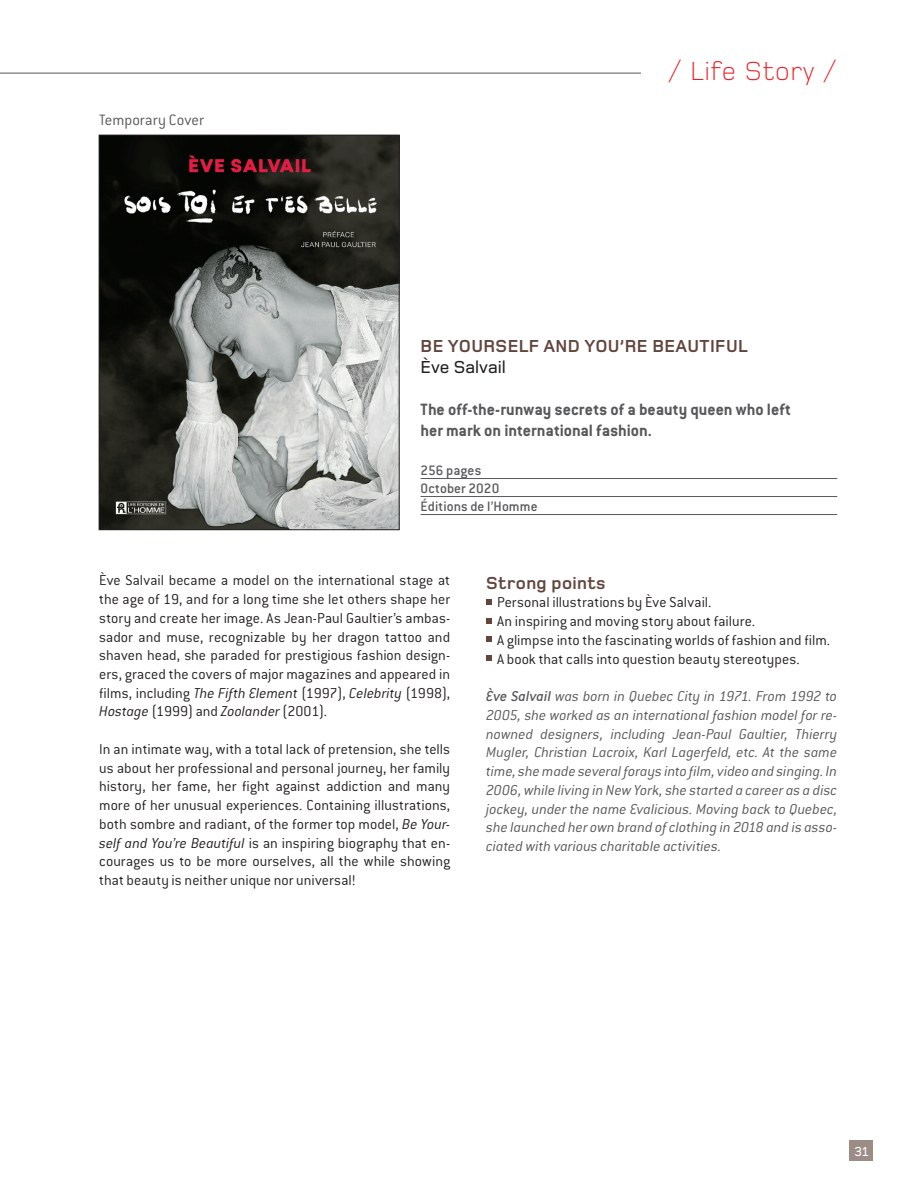
<style>
.page{position:relative;width:918px;height:1188px;background:#fff}
.page>*{position:absolute;margin:0;border:0;box-sizing:border-box;transform-origin:0 0}
.t1{font:300 27px "Foundry Monoline";letter-spacing:.025em;color:#ee1d23}
.t2{font:700 18px/21px "Conduit ITC";letter-spacing:-.005em;color:#57585a}
.t3{font:700 18px "Foundry Monoline";letter-spacing:.02em;color:#62463e}
.t4{font:500 18px "Foundry Monoline";color:#231f20}
.t5{font:300 16.5px "Conduit ITC";letter-spacing:.005em;color:#57585a}
.t6{font:300 15.75px/18.8px "Conduit ITC";letter-spacing:.005em;color:#231f20;text-align:justify}
.t7{font:italic 300 15.75px/18.8px "Conduit ITC";color:#57585a;text-align:justify}
.t8{font:500 15px/18px "Conduit ITC";letter-spacing:.005em;color:#57585a}
.t9{font:500 13.5px "Foundry Monoline";color:#fff}
.s1{font-style:italic}
.s2{font-weight:500}
</style>
<div class="page">
<div style="left:850px;top:1140px;width:23px;height:21px;background:#9c8c86"></div>
<hr style="left:0;top:73px;width:837px;height:1px;background:#57585a">
<div style="left:641px;top:58px;width:223px;height:61px;background:#fff"></div>
<hr style="left:421px;top:478px;width:416px;height:1px;background:#57585a">
<hr style="left:421px;top:496px;width:416px;height:1px;background:#57585a">
<hr style="left:421px;top:514px;width:416px;height:1px;background:#57585a">
<img style="left:101px;top:137px;width:297px;height:391px">
<div style="left:99px;top:135px;width:301px;height:395px;border:1px solid #231f20"></div>
<svg style="left:486px;top:599px;width:6px;height:5px"></svg>
<svg style="left:486px;top:618px;width:6px;height:5px"></svg>
<svg style="left:486px;top:637px;width:6px;height:5px"></svg>
<svg style="left:486px;top:655px;width:6px;height:6px"></svg>
<p class="t5" style="left:99px;top:111px;width:106px">Temporary Cover</p>
<h1 class="t1" style="left:668px;top:57px;width:170px">/ Life Story /</h1>
<p class="t3" style="left:421px;top:337px;width:329px">BE YOURSELF AND YOU’RE BEAUTIFUL</p>
<p class="t4" style="left:421px;top:358px;width:87px">Ève Salvail</p>
<p class="t2" style="left:421px;top:399px;width:372px">The off-the-runway secrets of a beauty queen who left her mark on international fashion.</p>
<p class="t8" style="left:421px;top:462px;width:119px">256 pages<br>October 2020<br>Éditions de l’Homme</p>
<p class="t6" style="left:99px;top:571px;width:353px">Ève Salvail became a model on the international stage at the age of 19, and for a long time she let others shape her story and create her image. As Jean-Paul Gaultier’s ambas&shy;sador and muse, recognizable by her dragon tattoo and shaven head, she paraded for prestigious fashion design&shy;ers, graced the covers of major magazines and appeared in films, including <span class="s1">The Fifth Element</span> (1997), <span class="s1">Celebrity</span> (1998), <span class="s1">Hostage</span> (1999) and <span class="s1">Zoolander</span> (2001).</p>
<p class="t6" style="left:99px;top:740px;width:353px">In an intimate way, with a total lack of pretension, she tells us about her professional and personal journey, her family history, her fame, her fight against addiction and many more of her unusual experiences. Containing illustrations, both sombre and radiant, of the former top model, <span class="s1">Be Your&shy;self and You’re Beautiful</span> is an inspiring biography that en&shy;courages us to be more ourselves, all the while showing that beauty is neither unique nor universal!</p>
<p class="t3" style="left:486px;top:573px;width:121px">Strong points</p>
<p class="t6" style="left:497px;top:593px;width:335px;text-align:left">Personal illustrations by Ève Salvail.<br>An inspiring and moving story about failure.<br>A glimpse into the fascinating worlds of fashion and film.<br>A book that calls into question beauty stereotypes.</p>
<p class="t7" style="left:486px;top:687px;width:353px"><span class="s2">Ève Salvail</span> was born in Quebec City in 1971. From 1992 to 2005, she worked as an international fashion model for re&shy;nowned designers, including Jean-Paul Gaultier, Thierry Mugler, Christian Lacroix, Karl Lagerfeld, etc. At the same time, she made several forays into film, video and singing. In 2006, while living in New York, she started a career as a disc jockey, under the name Evalicious. Moving back to Quebec, she launched her own brand of clothing in 2018 and is asso&shy;ciated with various charitable activities.</p>
<p class="t9" style="left:855px;top:1144px;width:15px">31</p>
</div>
